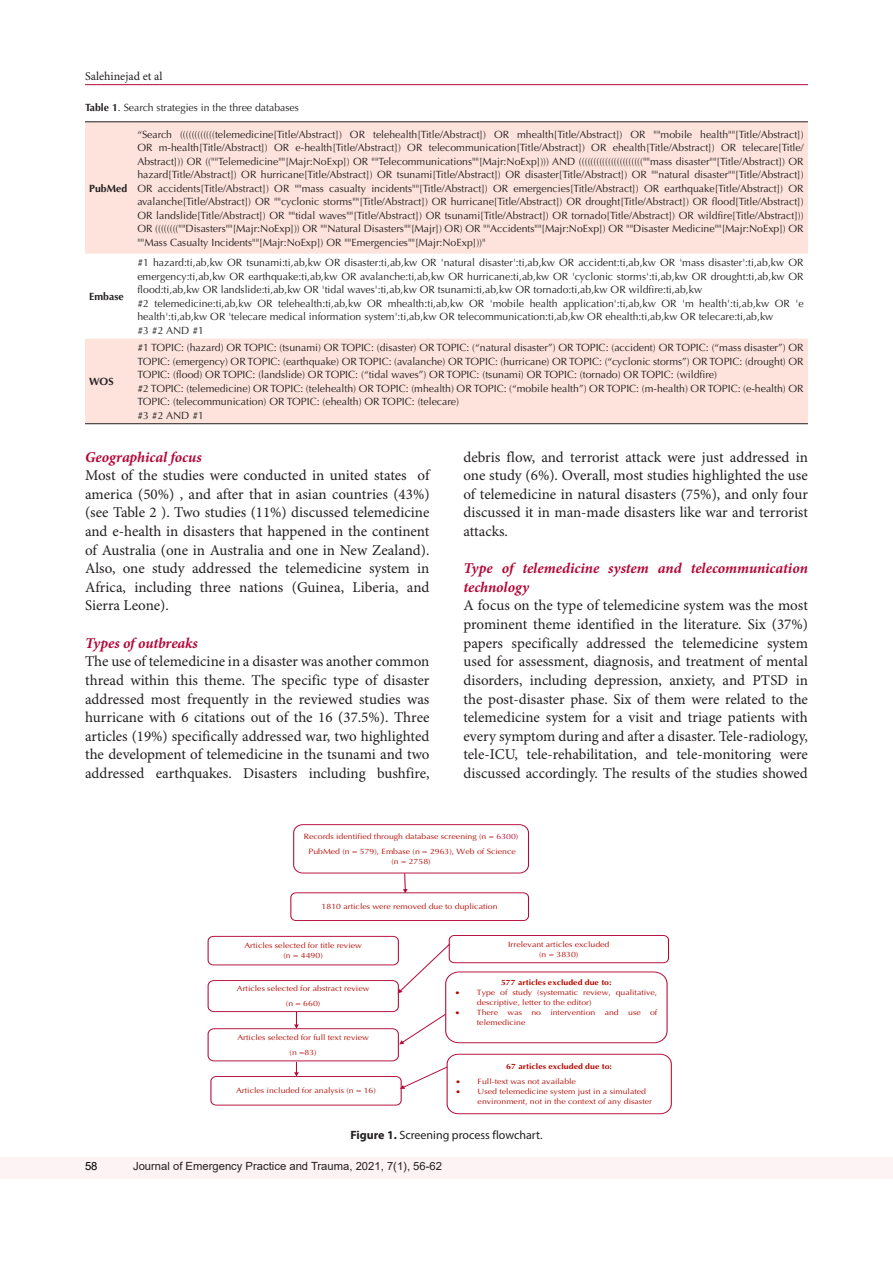
<style>
.page{position:relative;width:893px;height:1263px;background:#fff}
.page>*{position:absolute;margin:0;border:0;box-sizing:border-box;transform-origin:0 0}
.t1{font:15px/18.6px "Minion Pro";color:#231f20;text-align:justify}
.t2{font:italic 700 15px/18.6px "Minion Pro";letter-spacing:-.005em;color:#b40837}
.t3{font:12px "Myriad Pro";color:#231f20}
.t4{font:12px "Minion Pro";color:#231f20}
.t5{font:11.25px "Arial";color:#231f20}
.t6{font:11.25px "Arial";color:#000}
.t7{font:10.5px/13.5px "Optima LT Std";color:#231f20}
.t8{font:700 10.5px "Optima LT Std";color:#231f20}
.t9{font:7.65px/9.9px "Optima LT Std";color:#b30800;text-align:center;scale:1.14 1}
.t10{font:700 7.65px "Optima LT Std";color:#b30800;scale:1.14 1}
.s1{font-weight:700}
.s2{color:#b40837}
</style>
<div class="page">
<hr style="left:85px;top:84px;width:723px;height:1px;background:#b30838">
<div style="left:0;top:1157px;width:893px;height:22px;background:#fdf3f4"></div>
<div style="left:293px;top:824px;width:236px;height:49px;background:#fff;border:1px solid #b40837;border-radius:9px"></div>
<div style="left:290px;top:892px;width:239px;height:29px;background:#fff;border:1px solid #b40837;border-radius:5px"></div>
<div style="left:208px;top:936px;width:191px;height:29px;background:#fff;border:1px solid #b40837;border-radius:5px"></div>
<div style="left:208px;top:980px;width:191px;height:32px;background:#fff;border:1px solid #b40837;border-radius:6px"></div>
<div style="left:208px;top:1028px;width:191px;height:33px;background:#fff;border:1px solid #b40837;border-radius:6px"></div>
<div style="left:211px;top:1076px;width:191px;height:29px;background:#fff;border:1px solid #b40837;border-radius:5px"></div>
<div style="left:449px;top:935px;width:220px;height:28px;background:#fff;border:1px solid #b40837;border-radius:5px"></div>
<svg style="left:403px;top:873px;width:5px;height:20px"></svg>
<svg style="left:398px;top:943px;width:270px;height:101px"></svg>
<svg style="left:400px;top:1053px;width:272px;height:61px"></svg>
<svg style="left:294px;top:1012px;width:5px;height:17px"></svg>
<svg style="left:294px;top:1062px;width:5px;height:14px"></svg>
<svg style="left:85px;top:122px;width:723px;height:301px;fill:#fde3dc"></svg>
<hr style="left:85px;top:121px;width:48px;height:1px;background:#231f20">
<hr style="left:133px;top:121px;width:675px;height:1px;background:#231f20">
<hr style="left:85px;top:423px;width:48px;height:1px;background:#231f20">
<hr style="left:133px;top:423px;width:675px;height:1px;background:#231f20">
<p class="t4" style="left:85px;top:69px;width:79px">Salehinejad et al</p>
<p class="t7" style="left:85px;top:101px;width:215px"><span class="s1">Table 1</span>. Search strategies in the three databases</p>
<p class="t8" style="left:89px;top:182px;width:39px">PubMed</p>
<p class="t8" style="left:89px;top:290px;width:36px">Embase</p>
<p class="t8" style="left:89px;top:375px;width:26px">WOS</p>
<p class="t7" style="left:137px;top:127px;width:668px;text-align:justify">“Search ((((((((((((telemedicine[Title/Abstract]) OR telehealth[Title/Abstract]) OR mhealth[Title/Abstract]) OR ""mobile health""[Title/Abstract])<br>OR m-health[Title/Abstract]) OR e-health[Title/Abstract]) OR telecommunication[Title/Abstract]) OR ehealth[Title/Abstract]) OR telecare[Title/ Abstract])) OR ((""Telemedicine""[Majr:NoExp]) OR ""Telecommunications""[Majr:NoExp]))) AND ((((((((((((((((((((((""mass disaster""[Title/Abstract]) OR hazard[Title/Abstract]) OR hurricane[Title/Abstract]) OR tsunami[Title/Abstract]) OR disaster[Title/Abstract]) OR ""natural disaster""[Title/Abstract])<br>OR accidents[Title/Abstract]) OR ""mass casualty incidents""[Title/Abstract]) OR emergencies[Title/Abstract]) OR earthquake[Title/Abstract]) OR avalanche[Title/Abstract]) OR ""cyclonic storms""[Title/Abstract]) OR hurricane[Title/Abstract]) OR drought[Title/Abstract]) OR flood[Title/Abstract])<br>OR landslide[Title/Abstract]) OR ""tidal waves""[Title/Abstract]) OR tsunami[Title/Abstract]) OR tornado[Title/Abstract]) OR wildfire[Title/Abstract]))<br>OR ((((((((""Disasters""[Majr:NoExp])) OR ""Natural Disasters""[Majr]) OR) OR ""Accidents""[Majr:NoExp]) OR ""Disaster Medicine""[Majr:NoExp]) OR ""Mass Casualty Incidents""[Majr:NoExp]) OR ""Emergencies""[Majr:NoExp]))"</p>
<p class="t7" style="left:137px;top:256px;width:668px">#1 hazard:ti,ab,kw OR tsunami:ti,ab,kw OR disaster:ti,ab,kw OR 'natural disaster':ti,ab,kw OR accident:ti,ab,kw OR 'mass disaster':ti,ab,kw OR emergency:ti,ab,kw OR earthquake:ti,ab,kw OR avalanche:ti,ab,kw OR hurricane:ti,ab,kw OR 'cyclonic storms':ti,ab,kw OR drought:ti,ab,kw OR flood:ti,ab,kw OR landslide:ti,ab,kw OR 'tidal waves':ti,ab,kw OR tsunami:ti,ab,kw OR tornado:ti,ab,kw OR wildfire:ti,ab,kw<br>#2 telemedicine:ti,ab,kw OR telehealth:ti,ab,kw OR mhealth:ti,ab,kw OR 'mobile health application':ti,ab,kw OR 'm health':ti,ab,kw OR 'e health':ti,ab,kw OR 'telecare medical information system':ti,ab,kw OR telecommunication:ti,ab,kw OR ehealth:ti,ab,kw OR telecare:ti,ab,kw<br>#3 #2 AND #1</p>
<p class="t7" style="left:137px;top:341px;width:668px">#1 TOPIC: (hazard) OR TOPIC: (tsunami) OR TOPIC: (disaster) OR TOPIC: (“natural disaster”) OR TOPIC: (accident) OR TOPIC: (“mass disaster”) OR TOPIC: (emergency) OR TOPIC: (earthquake) OR TOPIC: (avalanche) OR TOPIC: (hurricane) OR TOPIC: (“cyclonic storms”) OR TOPIC: (drought) OR TOPIC: (flood) OR TOPIC: (landslide) OR TOPIC: (“tidal waves”) OR TOPIC: (tsunami) OR TOPIC: (tornado) OR TOPIC: (wildfire)<br>#2 TOPIC: (telemedicine) OR TOPIC: (telehealth) OR TOPIC: (mhealth) OR TOPIC: (“mobile health”) OR TOPIC: (m-health) OR TOPIC: (e-health) OR TOPIC: (telecommunication) OR TOPIC: (ehealth) OR TOPIC: (telecare)<br>#3 #2 AND #1</p>
<h1 class="t2" style="left:85px;top:447px;width:118px">Geographical focus</h1>
<p class="t1" style="left:85px;top:467px;width:346px">Most of the studies were conducted in united states of america (50%) , and after that in asian countries (43%) (see Table 2 ). Two studies (11%) discussed telemedicine and e-health in disasters that happened in the continent of Australia (one in Australia and one in New Zealand).<br>Also, one study addressed the telemedicine system in Africa, including three nations (Guinea, Liberia, and Sierra Leone).</p>
<h1 class="t2" style="left:85px;top:633px;width:114px">Types of outbreaks</h1>
<p class="t1" style="left:85px;top:653px;width:346px">The use of telemedicine in a disaster was another common thread within this theme. The specific type of disaster addressed most frequently in the reviewed studies was hurricane with 6 citations out of the 16 (37.5%). Three articles (19%) specifically addressed war, two highlighted the development of telemedicine in the tsunami and two addressed earthquakes. Disasters including bushfire,</p>
<p class="t1" style="left:463px;top:448px;width:346px">debris flow, and terrorist attack were just addressed in one study (6%). Overall, most studies highlighted the use of telemedicine in natural disasters (75%), and only four discussed it in man-made disasters like war and terrorist attacks.</p>
<h1 class="t2" style="left:463px;top:559px;width:346px">Type of telemedicine system and telecommunication technology</h1>
<p class="t1" style="left:463px;top:597px;width:346px">A focus on the type of telemedicine system was the most prominent theme identified in the literature. Six (37%) papers specifically addressed the telemedicine system used for assessment, diagnosis, and treatment of mental disorders, including depression, anxiety, and PTSD in the post-disaster phase. Six of them were related to the telemedicine system for a visit and triage patients with every symptom during and after a disaster. Tele-radiology, tele-ICU, tele-rehabilitation, and tele-monitoring were discussed accordingly. The results of the studies showed</p>
<p class="t9" style="left:304px;top:829px;width:190px;line-height:15.5px">Records identified through database screening (n = <span class="s2">6300</span>)<br>PubMed (n = 579), Embase (n = 2963), Web of Science</p>
<p class="t9" style="left:391px;top:857px;width:36px">(n = 2758)</p>
<p class="t9" style="left:322px;top:902px;width:156px">1810 articles were removed due to duplication</p>
<p class="t9" style="left:244px;top:941px;width:105px">Articles selected for title review (n = 4490)</p>
<p class="t9" style="left:237px;top:981px;width:118px;line-height:15.5px">Articles selected for abstract review (n = 660)</p>
<p class="t9" style="left:237px;top:1029px;width:117px;line-height:15.5px">Articles selected for full text review (n =83)</p>
<p class="t9" style="left:236px;top:1086px;width:124px">Articles included for analysis (n = 16)</p>
<p class="t9" style="left:508px;top:939px;width:90px">Irrelevant articles excluded (n = 3830)</p>
<p class="t10" style="left:501px;top:978px;width:98px">577 articles excluded due to:</p>
<p class="t9" style="left:477px;top:988px;width:160px;text-align:left;text-indent:-21px">• Type of study (systematic review, qualitative, descriptive, letter to the editor)</p>
<p class="t9" style="left:477px;top:1007px;width:160px;text-align:left;text-indent:-21px">• There was no intervention and use of telemedicine</p>
<p class="t10" style="left:506px;top:1062px;width:94px">67 articles excluded due to:</p>
<p class="t9" style="left:456px;top:1077px;width:107px">• Full-text was not available</p>
<p class="t9" style="left:478px;top:1087px;width:155px;text-align:left;text-indent:-21px">• Used telemedicine system just in a simulated environment, not in the context of any disaster</p>
<p class="t3" style="left:350px;top:1127px;width:194px"><span class="s1">Figure 1.</span> Screening process flowchart.</p>
<p class="t6" style="left:85px;top:1158px;width:14px">58</p>
<p class="t5" style="left:133px;top:1158px;width:310px">Journal of Emergency Practice and Trauma, 2021, 7(1), 56-62</p>
</div>
